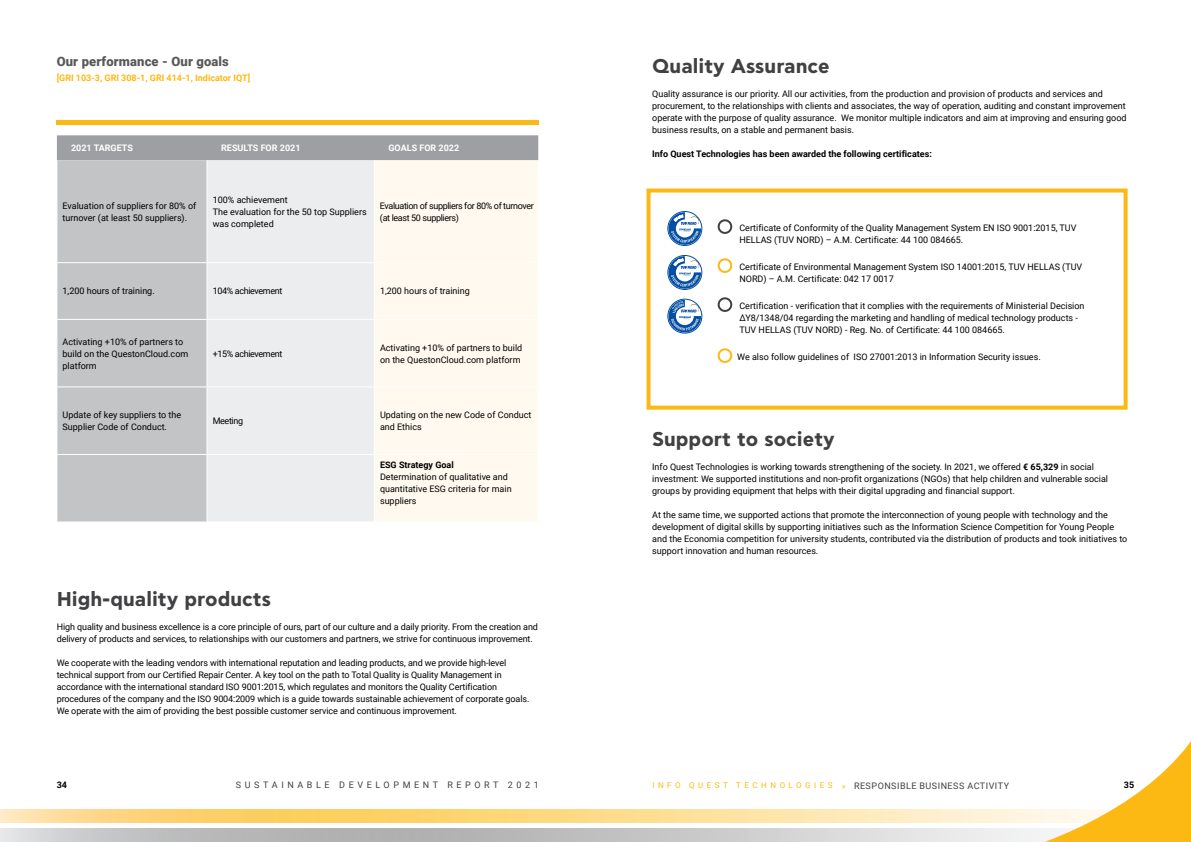
<style>
.page{position:relative;width:1191px;height:842px;background:#fff}
.page>*{position:absolute;margin:0;border:0;box-sizing:border-box;transform-origin:0 0}
.t1{font:700 20px "CF Asty Pro";color:#414042}
.t2{font:900 13px "Roboto";letter-spacing:.01em;color:#58595b}
.t3{font:9px/12px "Roboto";color:#000}
.t4{font:9px/12px "Roboto";letter-spacing:-.04em;color:#000}
.t5{font:700 9px "Roboto";color:#000}
.t6{font:700 9px "Roboto";color:#fdb913}
.t7{font:700 9px "Roboto";color:#fff}
.t8{font:9px "Roboto";letter-spacing:.4em;color:#414042}
.t9{font:9px "Roboto";letter-spacing:.055em;color:#414042}
.t10{font:8px "Roboto";letter-spacing:.435em;color:#fdb913}
.s1{font-family:"Alegreya Sans";font-weight:800;font-size:19px;color:#414042}
.s2{font-family:"Alegreya Sans";font-weight:800;font-size:19px;color:#fdb913}
.s3{font-weight:700}
.s4{font-size:8px;color:#fdb913}
</style>
<div class="page">
<svg style="left:0;top:828px;width:1001px;height:14px;background:#c6c7c7"></svg>
<svg style="left:0;top:810px;width:1001px;height:12px;background:#fddb8e"></svg>
<svg style="left:1001px;top:741px;width:190px;height:101px"></svg>
<div style="left:646px;top:189px;width:481px;height:221px;border:4px solid #fdb913"></div>
<hr style="left:57px;top:121px;width:482px;height:4px;background:#fdb913">
<div style="left:57px;top:135px;width:481px;height:25px;background:#9d9fa2"></div>
<div style="left:58px;top:160px;width:149px;height:361px;background:#c2c4c6"></div>
<div style="left:208px;top:160px;width:166px;height:361px;background:#ecedee"></div>
<div style="left:375px;top:160px;width:163px;height:361px;background:#fff9ef"></div>
<hr style="left:57px;top:262px;width:150px;height:1px;background:#fff">
<hr style="left:207px;top:262px;width:167px;height:1px;background:#fff">
<hr style="left:374px;top:262px;width:165px;height:1px;background:#fff">
<hr style="left:57px;top:319px;width:150px;height:1px;background:#fff">
<hr style="left:207px;top:319px;width:167px;height:1px;background:#fff">
<hr style="left:374px;top:319px;width:165px;height:1px;background:#fff">
<hr style="left:57px;top:386px;width:150px;height:1px;background:#fff">
<hr style="left:207px;top:386px;width:167px;height:1px;background:#fff">
<hr style="left:374px;top:386px;width:165px;height:1px;background:#fff">
<hr style="left:57px;top:454px;width:150px;height:1px;background:#fff">
<hr style="left:207px;top:454px;width:167px;height:1px;background:#fff">
<hr style="left:374px;top:454px;width:165px;height:1px;background:#fff">
<div style="left:668px;top:211px;width:34px;height:35px;border:1px solid #034ea2;border-radius:50%"></div>
<svg style="left:668px;top:212px;width:33px;height:33px"></svg>
<div style="left:668px;top:255px;width:34px;height:34px;border:1px solid #034ea2;border-radius:50%"></div>
<svg style="left:668px;top:256px;width:33px;height:33px"></svg>
<div style="left:668px;top:299px;width:34px;height:34px;border:1px solid #034ea2;border-radius:50%"></div>
<svg style="left:668px;top:300px;width:33px;height:32px"></svg>
<h2 class="t2" style="left:57px;top:53px;width:174px">Our performance - Our goals</h2>
<p class="t6" style="left:57px;top:72px;width:195px">[GRI 103-3, GRI 308-1, GRI 414-1, Indicator IQT]</p>
<p class="t7" style="left:71px;top:142px;width:63px">2021 TARGETS</p>
<p class="t7" style="left:221px;top:142px;width:81px">RESULTS FOR 2021</p>
<p class="t7" style="left:388px;top:142px;width:72px">GOALS FOR 2022</p>
<p class="t3" style="left:63px;top:199px;width:135px">Evaluation of suppliers for 80% of turnover (at least 50 suppliers).</p>
<p class="t3" style="left:213px;top:193px;width:155px">100% achievement<br>The evaluation for the 50 top Suppliers was completed</p>
<p class="t4" style="left:380px;top:199px;width:155px">Evaluation of suppliers for 80% of turnover (at least 50 suppliers)</p>
<p class="t3" style="left:63px;top:285px;width:94px">1,200 hours of training.</p>
<p class="t4" style="left:213px;top:285px;width:71px">104% achievement</p>
<p class="t3" style="left:380px;top:285px;width:91px">1,200 hours of training</p>
<p class="t3" style="left:63px;top:335px;width:127px">Activating +10% of partners to build on the QuestonCloud.com platform</p>
<p class="t4" style="left:213px;top:347px;width:71px">+15% achievement</p>
<p class="t3" style="left:380px;top:341px;width:144px">Activating +10% of partners to build on the QuestonCloud.com platform</p>
<p class="t3" style="left:63px;top:408px;width:120px">Update of key suppliers to the<br>Supplier Code of Conduct.</p>
<p class="t4" style="left:213px;top:414px;width:32px">Meeting</p>
<p class="t3" style="left:380px;top:408px;width:153px">Updating on the new Code of Conduct and Ethics</p>
<p class="t5" style="left:380px;top:458px;width:75px">ESG Strategy Goal</p>
<p class="t3" style="left:380px;top:470px;width:133px">Determination of qualitative and quantitative ESG criteria for main suppliers</p>
<h1 class="t1" style="left:57px;top:586px;width:216px">High-quality products</h1>
<p class="t3" style="left:57px;top:620px;width:483px">High quality and business excellence is a core principle of ours, part of our culture and a daily priority. From the creation and delivery of products and services, to relationships with our customers and partners, we strive for continuous improvement.</p>
<p class="t3" style="left:57px;top:656px;width:474px">We cooperate with the leading vendors with international reputation and leading products, and we provide high-level technical support from our Certified Repair Center. A key tool on the path to Total Quality is Quality Management in accordance with the international standard ISO 9001:2015, which regulates and monitors the Quality Certification procedures of the company and the ISO 9004:2009 which is a guide towards sustainable achievement of corporate goals.<br>We operate with the aim of providing the best possible customer service and continuous improvement.</p>
<h1 class="t1" style="left:652px;top:53px;width:179px">Quality Assurance</h1>
<p class="t3" style="left:652px;top:87px;width:476px">Quality assurance is our priority. All our activities, from the production and provision of products and services and procurement, to the relationships with clients and associates, the way of operation, auditing and constant improvement operate with the purpose of quality assurance. We monitor multiple indicators and aim at improving and ensuring good business results, on a stable and permanent basis.</p>
<p class="t5" style="left:652px;top:147px;width:281px">Info Quest Technologies has been awarded the following certificates:</p>
<p class="t3" style="left:739px;top:221px;width:338px;text-indent:-21px"><span class="s1">⬤</span> Certificate of Conformity of the Quality Management System EN ISO 9001:2015, TUV<br>HELLAS (TUV NORD) – A.M. Certificate: 44 100 084665.</p>
<p class="t3" style="left:739px;top:260px;width:344px;text-indent:-21px"><span class="s2">⬤</span> Certificate of Environmental Management System ISO 14001:2015, TUV HELLAS (TUV<br>NORD) – A.M. Certificate: 042 17 0017</p>
<p class="t3" style="left:739px;top:299px;width:347px;text-indent:-21px"><span class="s1">⬤</span> Certification - verification that it complies with the requirements of Ministerial Decision<br>ΔΥ8/1348/04 regarding the marketing and handling of medical technology products -<br>TUV HELLAS (TUV NORD) - Reg. No. of Certificate: 44 100 084665.</p>
<p class="t3" style="left:719px;top:350px;width:323px"><span class="s2">⬤</span> We also follow guidelines of ISO 27001:2013 in Information Security issues.</p>
<h1 class="t1" style="left:652px;top:426px;width:184px">Support to society</h1>
<p class="t3" style="left:652px;top:460px;width:457px">Info Quest Technologies is working towards strengthening of the society. In 2021, we offered <span class="s3">€ 65,329</span> in social investment: We supported institutions and non-profit organizations (NGOs) that help children and vulnerable social groups by providing equipment that helps with their digital upgrading and financial support.</p>
<p class="t3" style="left:652px;top:508px;width:477px">At the same time, we supported actions that promote the interconnection of young people with technology and the development of digital skills by supporting initiatives such as the Information Science Competition for Young People and the Economia competition for university students, contributed via the distribution of products and took initiatives to support innovation and human resources.</p>
<p class="t5" style="left:57px;top:778px;width:12px">34</p>
<p class="t8" style="left:236px;top:778px;width:304px">SUSTAINABLE DEVELOPMENT REPORT 2021</p>
<p class="t10" style="left:652px;top:779px;width:182px">ΙNFO QUEST TECHNOLOGIES</p>
<p class="t5" style="left:1124px;top:778px;width:12px">35</p>
<p class="t9" style="left:841px;top:779px;width:169px"><span class="s4">»</span> RESPONSIBLE BUSINESS ACTIVITY</p>
</div>
